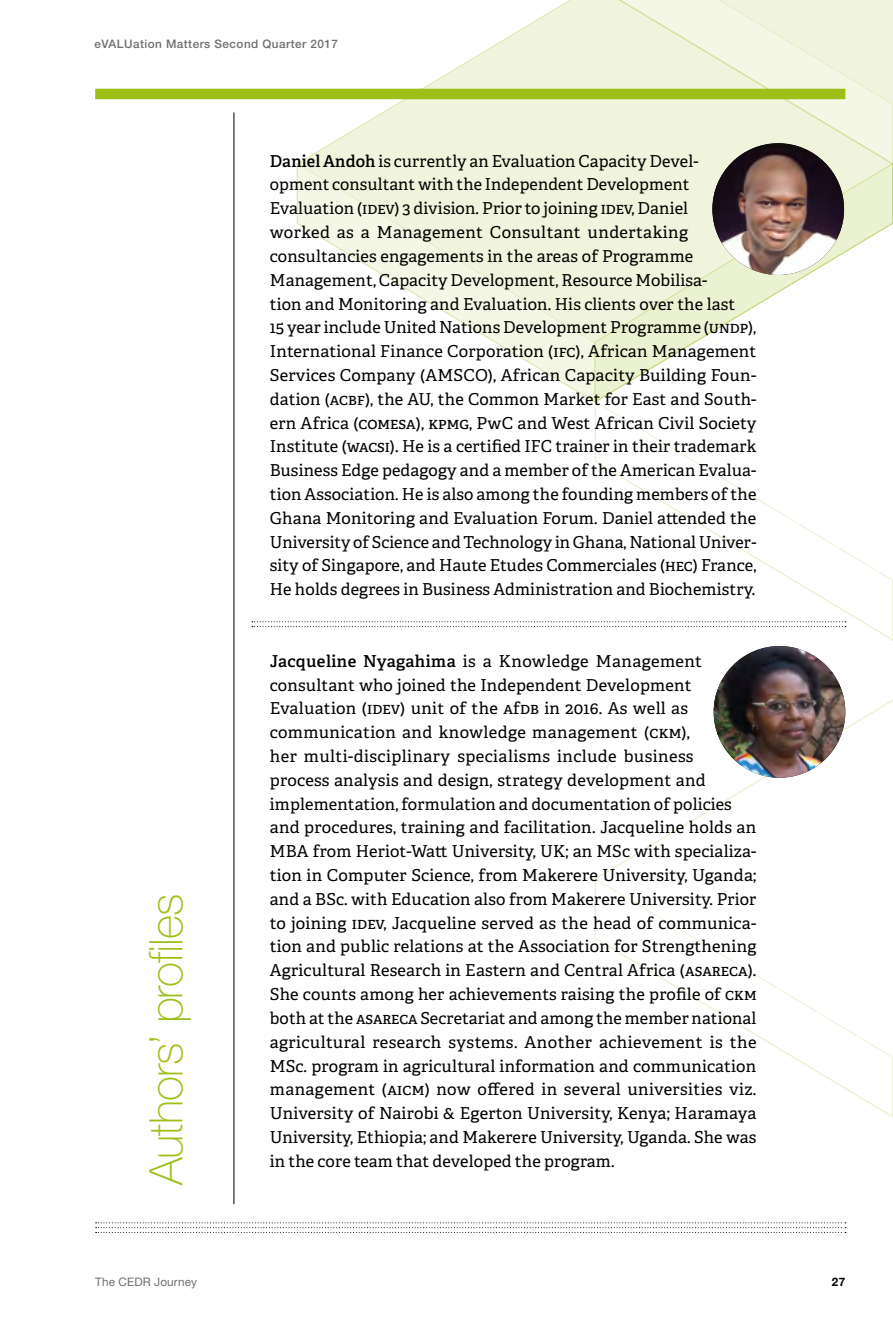
<style>
.page{position:relative;width:893px;height:1340px;background:#fff}
.page>*{position:absolute;margin:0;border:0;box-sizing:border-box;transform-origin:0 0}
.t1{font:100 46.38px "Helvetica Neue LT Std";letter-spacing:-.02em;color:#9dbf17}
.t2{font:16.45px/23.8px "Adelle";letter-spacing:.01em;color:#000}
.t3{font:500 11.72px "Helvetica Neue LT Std";letter-spacing:.04em;color:#706f6f}
.t4{font:11.72px "Helvetica Neue LT Std";letter-spacing:.01em;color:#706f6f}
.t5{font:700 11.72px "Helvetica Neue LT Std";color:#000}
.s1{font-weight:600}
</style>
<div class="page">
<svg style="left:594px;top:403px;width:299px;height:238px"></svg>
<svg style="left:598px;top:699px;width:295px;height:178px"></svg>
<svg style="left:594px;top:877px;width:299px;height:241px"></svg>
<svg style="left:296px;top:0;width:597px;height:162px"></svg>
<svg style="left:596px;top:162px;width:297px;height:241px"></svg>
<svg style="left:296px;top:162px;width:300px;height:241px"></svg>
<svg style="left:96px;top:1222px;width:750px;height:7px"></svg>
<hr style="left:234px;top:112px;width:1px;height:1092px;background:#000">
<div style="left:95px;top:89px;width:750px;height:10px;background:#9dbf17"></div>
<img style="left:712px;top:143px;width:132px;height:132px;border-radius:66px">
<img style="left:714px;top:646px;width:131px;height:131px;border-radius:66px">
<svg style="left:252px;top:621px;width:594px;height:6px"></svg>
<p class="t3" style="left:95px;top:36px;width:245px">eVALUation Matters Second Quarter 2017</p>
<h1 class="t1" style="left:140px;top:1185px;width:293px;rotate:-90deg">Authors’ profiles</h1>
<p class="t2" style="left:270px;top:149px;width:488px"><span class="s1">Daniel Andoh</span> is currently an Evaluation Capacity Devel&shy;opment consultant with the Independent Development Evaluation (IDEV) 3 division. Prior to joining IDEV, Daniel<br>worked as a Management Consultant undertaking consultancies engagements in the areas of Programme Management, Capacity Development, Resource Mobilisa-<br>tion and Monitoring and Evaluation. His clients over the last<br>15 year include United Nations Development Programme (UNDP), International Finance Corporation (IFC), African Management Services Company (AMSCO), African Capacity Building Foun&shy;dation (ACBF), the AU, the Common Market for East and South&shy;ern Africa (COMESA), KPMG, PwC and West African Civil Society Institute (WACSI). He is a certified IFC trainer in their trademark Business Edge pedagogy and a member of the American Evalua&shy;tion Association. He is also among the founding members of the Ghana Monitoring and Evaluation Forum. Daniel attended the University of Science and Technology in Ghana, National Univer&shy;sity of Singapore, and Haute Etudes Commerciales (HEC) France, He holds degrees in Business Administration and Biochemistry.</p>
<p class="t2" style="left:270px;top:649px;width:488px"><span class="s1">Jacqueline Nyagahima</span> is a Knowledge Management consultant who joined the Independent Development Evaluation (IDEV) unit of the AfDB in 2016. As well as communication and knowledge management (CKM),<br>her multi-disciplinary specialisms include business process analysis and design, strategy development and implementation, formulation and documentation of policies and procedures, training and facilitation. Jacqueline holds an MBA from Heriot-Watt University, UK; an MSc with specializa&shy;tion in Computer Science, from Makerere University, Uganda; and a BSc. with Education also from Makerere University. Prior to joining IDEV, Jacqueline served as the head of communica&shy;tion and public relations at the Association for Strengthening Agricultural Research in Eastern and Central Africa (ASARECA).<br>She counts among her achievements raising the profile of CKM both at the ASARECA Secretariat and among the member national agricultural research systems. Another achievement is the MSc. program in agricultural information and communication management (AICM) now offered in several universities viz.<br>University of Nairobi &amp; Egerton University, Kenya; Haramaya University, Ethiopia; and Makerere University, Uganda. She was in the core team that developed the program.</p>
<p class="t4" style="left:95px;top:1274px;width:103px">The CEDR Journey</p>
<p class="t5" style="left:832px;top:1274px;width:15px">27</p>
</div>
